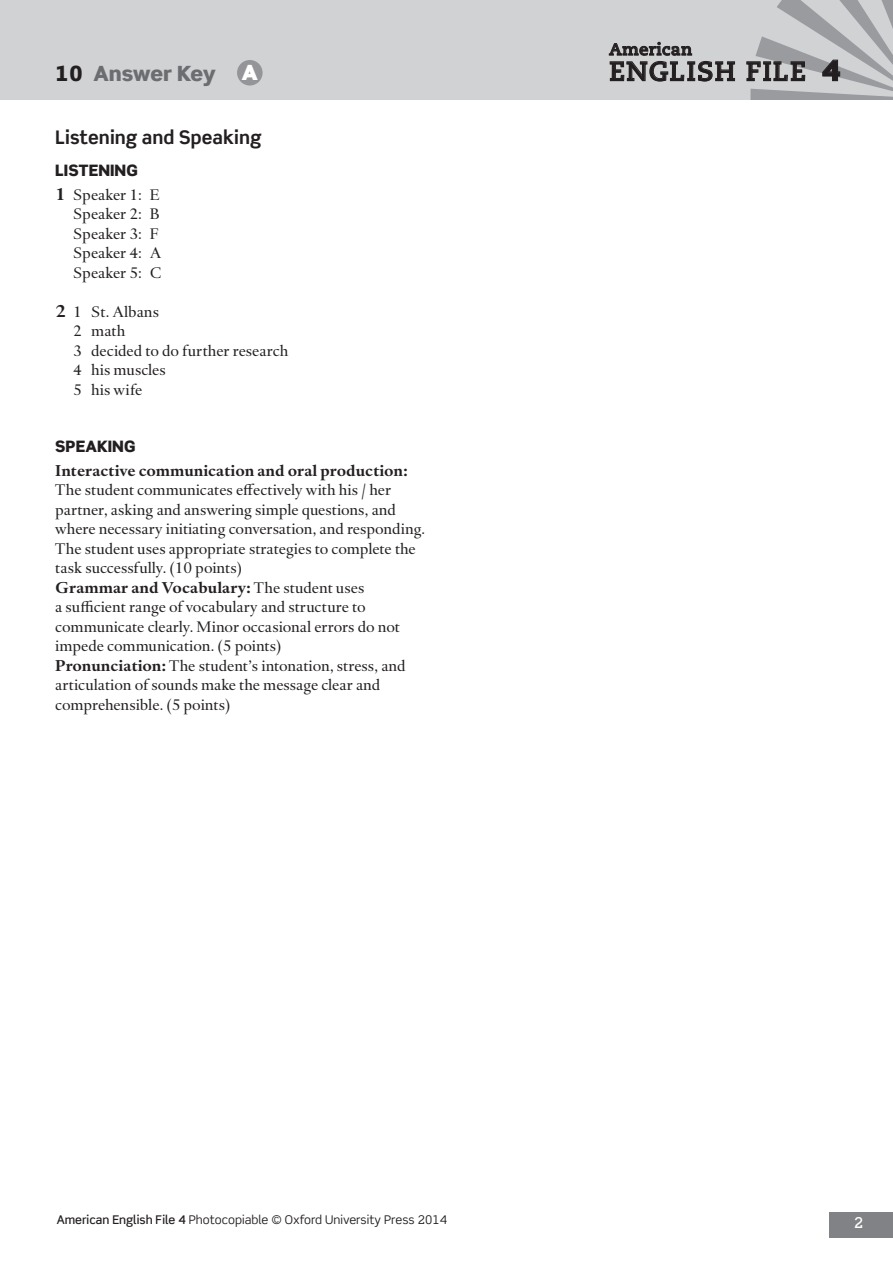
<style>
.page{position:relative;width:893px;height:1263px;background:#fff}
.page>*{position:absolute;margin:0;border:0;box-sizing:border-box;transform-origin:0 0}
.t1{font:700 27px "Caecilia LT Std";letter-spacing:.04em;color:#231f20}
.t2{font:900 21px "Scene Std";letter-spacing:-.01em;color:#6c6d70}
.t3{font:700 18.75px "Scene Std";color:#231f20}
.t4{font:700 16.5px "Caecilia LT Std";letter-spacing:.03em;color:#231f20}
.t5{font:15.75px/19.5px "Haarlemmer MT Std";color:#231f20}
.t6{font:700 15.75px "Haarlemmer MT Std";color:#231f20}
.t7{font:900 15.75px "Scene Std";letter-spacing:.005em;color:#231f20}
.t8{font:500 15px "Scene Std";color:#fff}
.t9{font:12px "Scene Std";color:#231f20}
.s1{color:#231f20}
.s2{color:#fff}
.s3{font-weight:700;font-size:17.25px}
.s4{font-weight:700}
.s5{font-family:"Scene Std";font-weight:900;font-size:28.5px}
.s6{font-weight:500}
</style>
<div class="page">
<div style="left:0;top:0;width:893px;height:100px;background:#d1d2d4"></div>
<div style="left:829px;top:1212px;width:64px;height:25px;background:#808285"></div>
<div style="left:237px;top:60px;width:26px;height:26px;background:#939598;border-radius:50%"></div>
<svg style="left:609px;top:42px;width:126px;height:39px"></svg>
<svg style="left:746px;top:0;width:147px;height:100px"></svg>
<h2 class="t2" style="left:55px;top:60px;width:204px"><span class="s1">10</span> Answer Key <span class="s2">A</span></h2>
<p class="t3" style="left:55px;top:126px;width:208px">Listening and Speaking</p>
<p class="t7" style="left:55px;top:160px;width:84px">LISTENING</p>
<p class="t5" style="left:73px;top:185px;width:90px;text-indent:-18px"><span class="s3">1</span> Speaker 1: E<br>Speaker 2: B<br>Speaker 3: F<br>Speaker 4: A<br>Speaker 5: C</p>
<p class="t5" style="left:73px;top:302px;width:217px;text-indent:-18px"><span class="s3">2</span> 1 St. Albans<br>2 math<br>3 decided to do further research<br>4 his muscles<br>5 his wife</p>
<p class="t7" style="left:55px;top:436px;width:82px">SPEAKING</p>
<p class="t6" style="left:55px;top:460px;width:354px">Interactive communication and oral production:</p>
<p class="t5" style="left:55px;top:480px;width:371px">The student communicates effectively with his / her partner, asking and answering simple questions, and where necessary initiating conversation, and responding.<br>The student uses appropriate strategies to complete the task successfully. (10 points)<br><span class="s4">Grammar and Vocabulary:</span> The student uses<br>a sufficient range of vocabulary and structure to communicate clearly. Minor occasional errors do not impede communication. (5 points)<br><span class="s4">Pronunciation:</span> The student’s intonation, stress, and articulation of sounds make the message clear and comprehensible. (5 points)</p>
<p class="t4" style="left:609px;top:40px;width:84px">American</p>
<h1 class="t1" style="left:609px;top:55px;width:233px">ENGLISH FILE <span class="s5">4</span></h1>
<p class="t9" style="left:57px;top:1212px;width:392px"><span class="s6">American English File 4</span> Photocopiable © Oxford University Press 2014</p>
<p class="t8" style="left:854px;top:1214px;width:11px">2</p>
</div>
